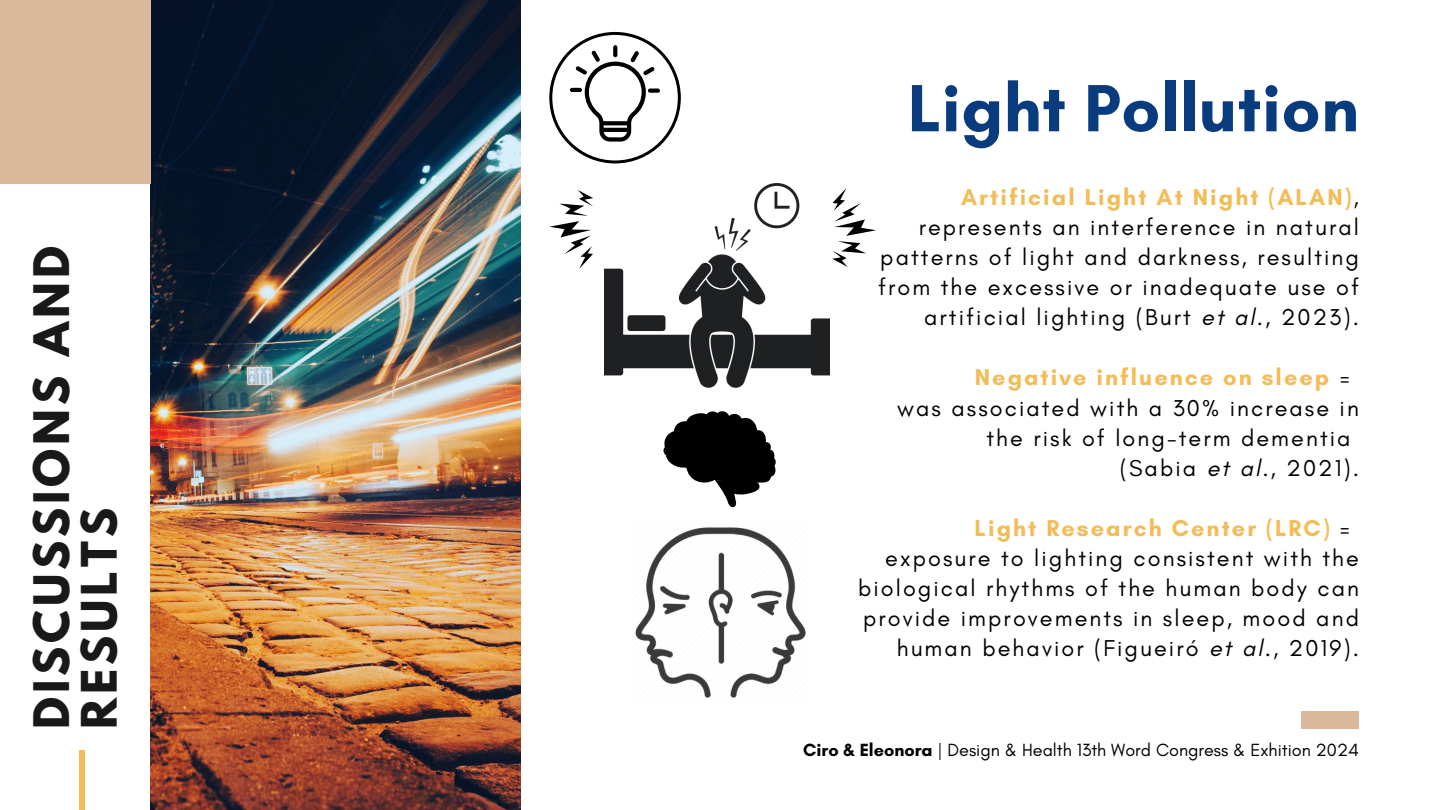
<style>
.page{position:relative;width:1440px;height:810px;background:#fff}
.page>*{position:absolute;margin:0;border:0;box-sizing:border-box;transform-origin:0 0}
.t1{font:700 68px "Glacial Indifference";letter-spacing:.01em;color:#093c7e}
.t2{font:700 43.4px/47.7px "League Spartan";letter-spacing:.09em;color:#191919}
.t3{font:23.4px/30.1px "Glacial Indifference";letter-spacing:.09em;color:#000;text-align:right}
.t4{font:700 23.4px "Glacial Indifference";letter-spacing:.09em;color:#f2bc57}
.t5{font:18px "Glacial Indifference";color:#000}
.s1{font-weight:700;color:#f2bc57}
.s2{font-style:italic}
.s3{font-weight:400;color:#000}
.s4{font-weight:700}
</style>
<div class="page">
<img style="left:150px;top:0;width:370px;height:810px">
<div style="left:0;top:0;width:151px;height:184px;background:#d9b89b"></div>
<div style="left:1301px;top:711px;width:58px;height:18px;background:#d9b89b"></div>
<div style="left:79px;top:750px;width:6px;height:60px;background:#f2bc57"></div>
<svg style="left:549px;top:32px;width:132px;height:131px"></svg>
<svg style="left:663px;top:411px;width:113px;height:97px"></svg>
<img style="left:604px;top:184px;width:225px;height:204px">
<svg style="left:549px;top:190px;width:44px;height:79px"></svg>
<svg style="left:832px;top:188px;width:44px;height:79px"></svg>
<img style="left:635px;top:527px;width:171px;height:171px">
<p class="t2" style="left:33px;top:729px;width:484px;rotate:-90deg">DISCUSSIONS AND<br>RESULTS</p>
<p class="t1" style="left:908px;top:67px;width:453px">Light Pollution</p>
<p class="t3" style="left:878px;top:182px;width:482px"><span class="s1">Artificial Light At Night (ALAN)</span>, represents an interference in natural patterns of light and darkness, resulting from the excessive or inadequate use of artificial lighting (Burt <span class="s2">et al.</span>, 2023).</p>
<h1 class="t4" style="left:975px;top:363px;width:377px">Negative influence on sleep <span class="s3">=</span></h1>
<h1 class="t3" style="left:897px;top:392px;width:463px">was associated with a 30% increase in</h1>
<h1 class="t3" style="left:986px;top:422px;width:366px">the risk of long-term dementia</h1>
<h1 class="t3" style="left:1120px;top:452px;width:241px">(Sabia <span class="s2">et al.</span>, 2021).</h1>
<p class="t4" style="left:975px;top:514px;width:377px">Light Research Center (LRC) <span class="s3">=</span></p>
<p class="t3" style="left:885px;top:543px;width:475px">exposure to lighting consistent with the</p>
<p class="t3" style="left:858px;top:573px;width:502px">biological rhythms of the human body can</p>
<p class="t3" style="left:863px;top:603px;width:497px">provide improvements in sleep, mood and</p>
<p class="t3" style="left:897px;top:633px;width:464px">human behavior (Figueiró <span class="s2">et al.</span>, 2019).</p>
<h3 class="t5" style="left:803px;top:739px;width:557px"><span class="s4">Ciro &amp; Eleonora</span> | Design &amp; Health 13th Word Congress &amp; Exhition 2024</h3>
</div>
